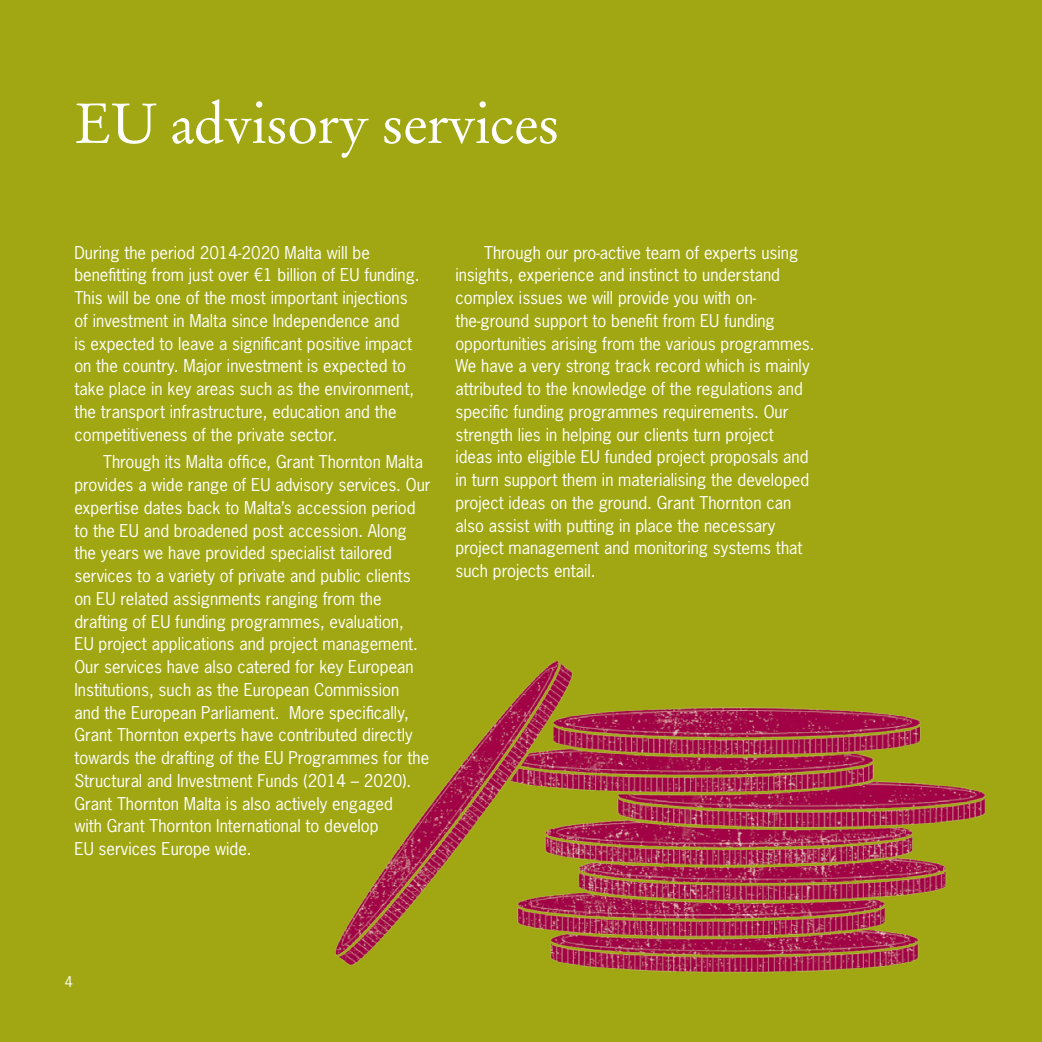
<style>
.page{position:relative;width:1042px;height:1042px;background:#a0a713}
.page>*{position:absolute;margin:0;border:0;box-sizing:border-box;transform-origin:0 0}
.t1{font:56px "Stempel Garamond Roman";letter-spacing:-.015em;color:#fff}
.t2{font:16.62px/22.8px "News Gothic Std";color:#fff}
.t3{font:14px "News Gothic Std";color:#fff}
</style>
<div class="page">
<img style="left:335px;top:660px;width:651px;height:313px">
<p class="t1" style="left:74px;top:90px;width:486px">EU advisory services</p>
<p class="t2" style="left:74px;top:241px;width:347px">During the period 2014-2020 Malta will be benefitting from just over €1 billion of EU funding.<br>This will be one of the most important injections of investment in Malta since Independence and<br>is expected to leave a significant positive impact on the country. Major investment is expected to take place in key areas such as the environment, the transport infrastructure, education and the competitiveness of the private sector.</p>
<p class="t2" style="left:74px;top:450px;width:358px;text-indent:29px">Through its Malta office, Grant Thornton Malta provides a wide range of EU advisory services. Our expertise dates back to Malta’s accession period to the EU and broadened post accession. Along the years we have provided specialist tailored services to a variety of private and public clients on EU related assignments ranging from the drafting of EU funding programmes, evaluation,<br>EU project applications and project management.<br>Our services have also catered for key European Institutions, such as the European Commission<br>and the European Parliament. More specifically, Grant Thornton experts have contributed directly towards the drafting of the EU Programmes for the Structural and Investment Funds (2014 – 2020).<br>Grant Thornton Malta is also actively engaged<br>with Grant Thornton International to develop<br>EU services Europe wide.</p>
<p class="t2" style="left:455px;top:241px;width:361px;text-indent:29px">Through our pro-active team of experts using insights, experience and instinct to understand complex issues we will provide you with on&shy;the-ground support to benefit from EU funding opportunities arising from the various programmes.<br>We have a very strong track record which is mainly attributed to the knowledge of the regulations and specific funding programmes requirements. Our strength lies in helping our clients turn project ideas into eligible EU funded project proposals and in turn support them in materialising the developed project ideas on the ground. Grant Thornton can also assist with putting in place the necessary project management and monitoring systems that such projects entail.</p>
<p class="t3" style="left:65px;top:972px;width:10px">4</p>
</div>
